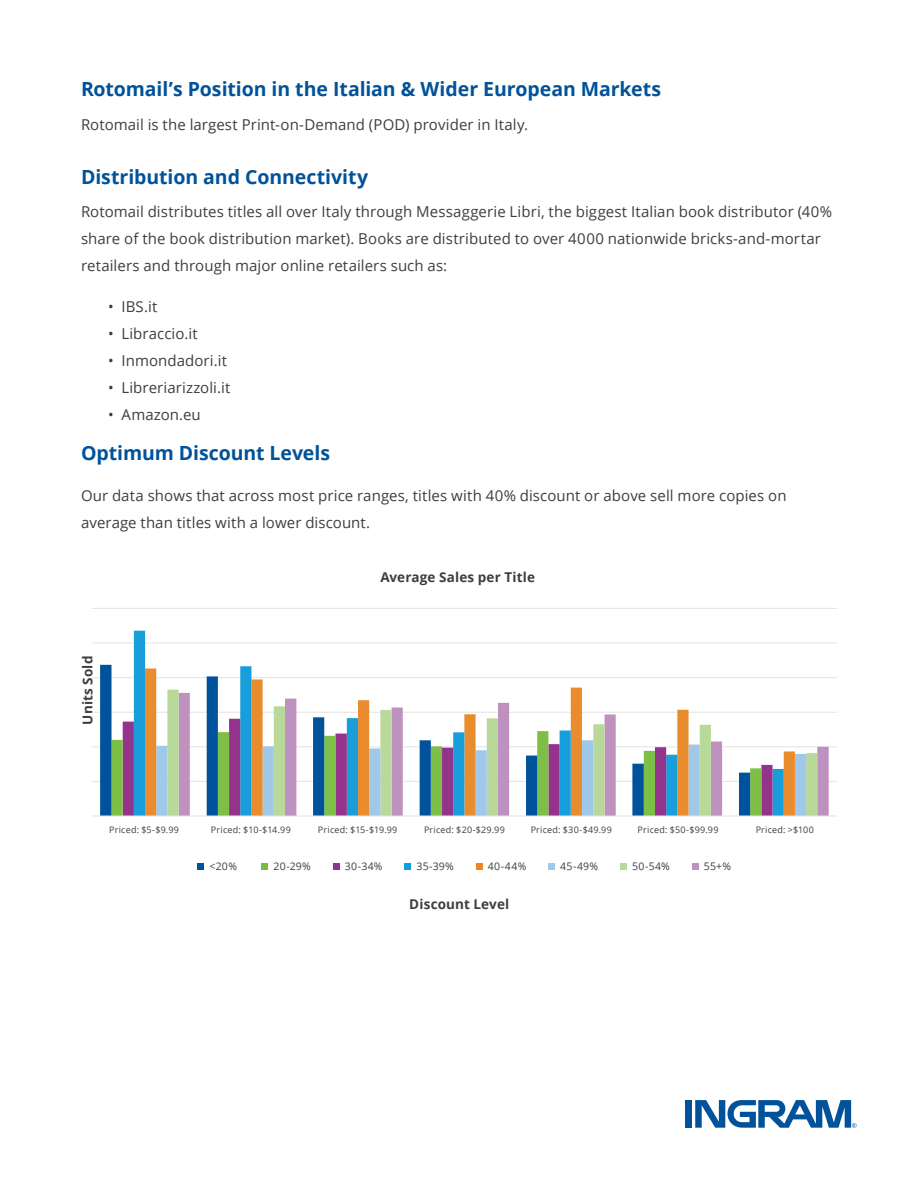
<style>
.page{position:relative;width:918px;height:1188px;background:#fff}
.page>*{position:absolute;margin:0;border:0;box-sizing:border-box;transform-origin:0 0}
.Heading{font:700 19.5px "Open Sans";letter-spacing:-.005em;color:#01529a}
.Paragraph{font:700 19.5px "Open Sans";letter-spacing:-.005em;color:#01529a}
.Paragraph-2{font:15px/27px "Open Sans";letter-spacing:.005em;color:#3e3e3f}
.Heading-2{font:700 13.5px "Open Sans";letter-spacing:.01em;color:#3e3e3f}
.Heading-3{font:10.5px "Open Sans";letter-spacing:.02em;color:#3e3e3f}
.Heading-4{font:9px "Open Sans";letter-spacing:.025em;color:#3e3e3f}
</style>
<div class="page">
<div style="left:685px;top:1100px;width:7px;height:28px;background:#01529a"></div>
<svg style="left:695px;top:1100px;width:162px;height:28px"></svg>
<hr style="left:92px;top:608px;width:745px;height:1px;background:#e3e3e3">
<hr style="left:92px;top:643px;width:745px;height:1px;background:#e3e3e3">
<hr style="left:92px;top:677px;width:745px;height:1px;background:#e3e3e3">
<hr style="left:92px;top:712px;width:745px;height:1px;background:#e3e3e3">
<hr style="left:92px;top:746px;width:745px;height:1px;background:#e3e3e3">
<hr style="left:92px;top:781px;width:745px;height:1px;background:#e3e3e3">
<svg style="left:806px;top:753px;width:11px;height:63px"></svg>
<svg style="left:134px;top:631px;width:650px;height:185px"></svg>
<svg style="left:750px;top:719px;width:23px;height:97px"></svg>
<svg style="left:100px;top:665px;width:650px;height:151px"></svg>
<hr style="left:92px;top:816px;width:745px;height:1px;background:#e3e3e3">
<svg style="left:198px;top:864px;width:6px;height:6px"></svg>
<svg style="left:262px;top:864px;width:6px;height:6px"></svg>
<svg style="left:333px;top:864px;width:6px;height:6px"></svg>
<div style="left:404px;top:864px;width:7px;height:6px;background:#0ca0dc"></div>
<svg style="left:476px;top:864px;width:6px;height:6px"></svg>
<div style="left:548px;top:864px;width:7px;height:6px;background:#a0c9e9"></div>
<div style="left:620px;top:864px;width:7px;height:6px;background:#b9d99a"></div>
<svg style="left:692px;top:864px;width:6px;height:6px"></svg>
<p class="Heading" style="left:81px;top:75px;width:582px">Rotomail’s Position in the Italian &amp; Wider European Markets</p>
<p class="Paragraph-2" style="left:81px;top:110px;width:449px">Rotomail is the largest Print-on-Demand (POD) provider in Italy.</p>
<p class="Heading" style="left:81px;top:163px;width:289px">Distribution and Connectivity</p>
<p class="Paragraph-2" style="left:81px;top:198px;width:753px">Rotomail distributes titles all over Italy through Messaggerie Libri, the biggest Italian book distributor (40% share of the book distribution market). Books are distributed to over 4000 nationwide bricks-and-mortar retailers and through major online retailers such as:</p>
<p class="Paragraph-2" style="left:108px;top:293px;width:51px">• IBS.it</p>
<p class="Paragraph-2" style="left:108px;top:320px;width:91px">• Libraccio.it</p>
<p class="Paragraph-2" style="left:108px;top:347px;width:121px">• Inmondadori.it</p>
<p class="Paragraph-2" style="left:108px;top:374px;width:124px">• Libreriarizzoli.it</p>
<p class="Paragraph-2" style="left:108px;top:401px;width:94px">• Amazon.eu</p>
<p class="Paragraph" style="left:81px;top:440px;width:251px">Optimum Discount Levels</p>
<p class="Paragraph-2" style="left:81px;top:482px;width:707px">Our data shows that across most price ranges, titles with 40% discount or above sell more copies on average than titles with a lower discount.</p>
<p class="Heading-2" style="left:78px;top:725px;width:70px;rotate:-90deg">Units Sold</p>
<p class="Heading-2" style="left:380px;top:568px;width:156px">Average Sales per Title</p>
<p class="Heading-4" style="left:109px;top:823px;width:71px">Priced: $5-$9.99</p>
<p class="Heading-4" style="left:211px;top:823px;width:81px">Priced: $10-$14.99</p>
<p class="Heading-4" style="left:318px;top:823px;width:81px">Priced: $15-$19.99</p>
<p class="Heading-4" style="left:424px;top:823px;width:82px">Priced: $20-$29.99</p>
<p class="Heading-4" style="left:531px;top:823px;width:83px">Priced: $30-$49.99</p>
<p class="Heading-4" style="left:638px;top:823px;width:82px">Priced: $50-$99.99</p>
<p class="Heading-4" style="left:756px;top:823px;width:60px">Priced: &gt;$100</p>
<p class="Heading-3" style="left:210px;top:859px;width:29px">&lt;20%</p>
<p class="Heading-3" style="left:274px;top:859px;width:39px">20-29%</p>
<p class="Heading-3" style="left:345px;top:859px;width:39px">30-34%</p>
<p class="Heading-3" style="left:417px;top:859px;width:39px">35-39%</p>
<p class="Heading-3" style="left:488px;top:859px;width:40px">40-44%</p>
<p class="Heading-3" style="left:560px;top:859px;width:39px">45-49%</p>
<p class="Heading-3" style="left:632px;top:859px;width:39px">50-54%</p>
<p class="Heading-3" style="left:704px;top:859px;width:29px">55+%</p>
<p class="Heading-2" style="left:409px;top:895px;width:101px">Discount Level</p>
</div>
